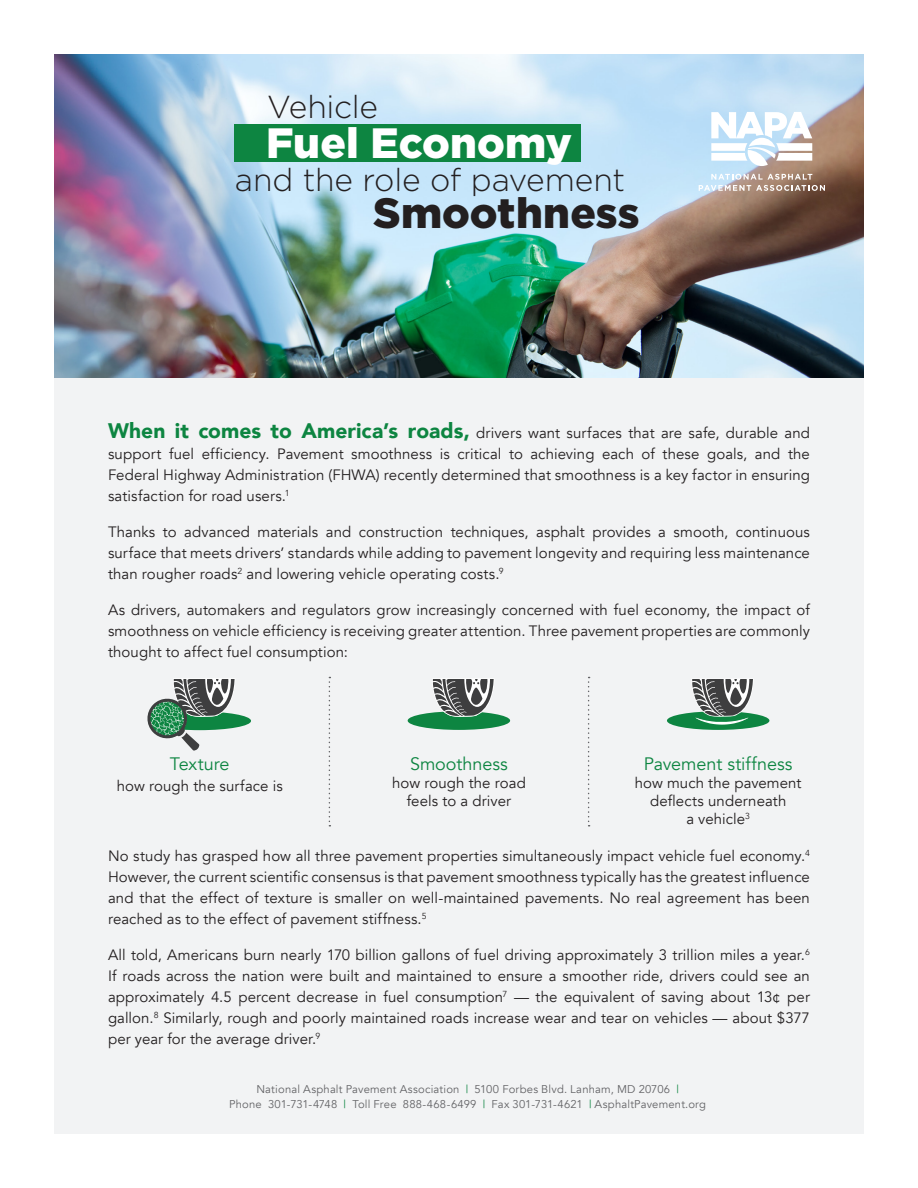
<style>
.page{position:relative;width:918px;height:1188px;background:#fff}
.page>*{position:absolute;margin:0;border:0;box-sizing:border-box;transform-origin:0 0}
.t1{font:900 42.3px "Gotham";color:#fff}
.t2{font:900 42.3px "Gotham";letter-spacing:.005em;color:#231f20}
.t3{font:300 31.8px "Gotham";letter-spacing:-.01em;color:#231f20}
.t4{font:18px "Avenir";color:#0d8541}
.t5{font:15px/21px "Avenir";letter-spacing:.005em;color:#231f20;text-align:justify}
.t6{font:11.25px "Avenir";letter-spacing:.015em;color:#636366}
.s1{font-weight:900;font-size:21px;color:#0d8541}
.s2{color:#0d8541}
</style>
<div class="page">
<img style="left:54px;top:54px;width:810px;height:324px">
<div style="left:54px;top:379px;width:810px;height:755px;background:#f2f3f4"></div>
<svg style="left:699px;top:174px;width:126px;height:17px;background:#bcb0aa"></svg>
<svg style="left:711px;top:112px;width:101px;height:54px"></svg>
<svg style="left:329px;top:677px;width:1px;height:149px"></svg>
<svg style="left:588px;top:677px;width:2px;height:149px"></svg>
<svg style="left:147px;top:679px;width:104px;height:72px"></svg>
<svg style="left:408px;top:679px;width:102px;height:51px"></svg>
<svg style="left:667px;top:679px;width:102px;height:51px"></svg>
<div style="left:234px;top:125px;width:347px;height:37px;background:#0d8541"></div>
<p class="t3" style="left:267px;top:90px;width:112px">Vehicle</p>
<p class="t1" style="left:266px;top:114px;width:307px">Fuel Economy</p>
<p class="t3" style="left:235px;top:163px;width:392px">and the role of pavement</p>
<p class="t2" style="left:373px;top:184px;width:268px">Smoothness</p>
<p class="t5" style="left:108px;top:422px;width:703px"><span class="s1">When it comes to America’s roads,</span> drivers want surfaces that are safe, durable and support fuel efficiency. Pavement smoothness is critical to achieving each of these goals, and the Federal Highway Administration (FHWA) recently determined that smoothness is a key factor in ensuring satisfaction for road users.<sup>1</sup></p>
<p class="t5" style="left:108px;top:521px;width:703px">Thanks to advanced materials and construction techniques, asphalt provides a smooth, continuous surface that meets drivers’ standards while adding to pavement longevity and requiring less maintenance than rougher roads<sup>2</sup> and lowering vehicle operating costs.<sup>9</sup></p>
<p class="t5" style="left:108px;top:599px;width:703px">As drivers, automakers and regulators grow increasingly concerned with fuel economy, the impact of smoothness on vehicle efficiency is receiving greater attention. Three pavement properties are commonly thought to affect fuel consumption:</p>
<p class="t4" style="left:170px;top:753px;width:61px">Texture</p>
<p class="t5" style="left:117px;top:776px;width:167px">how rough the surface is</p>
<p class="t4" style="left:410px;top:753px;width:99px">Smoothness</p>
<p class="t5" style="left:392px;top:774px;width:135px;line-height:18px;text-align:center">how rough the road feels to a driver</p>
<p class="t4" style="left:644px;top:753px;width:150px">Pavement stiffness</p>
<p class="t5" style="left:635px;top:774px;width:168px;line-height:18px;text-align:center">how much the pavement deflects underneath<br>a vehicle<sup>3</sup></p>
<p class="t5" style="left:108px;top:845px;width:703px">No study has grasped how all three pavement properties simultaneously impact vehicle fuel economy.<sup>4<br></sup>However, the current scientific consensus is that pavement smoothness typically has the greatest influence and that the effect of texture is smaller on well-maintained pavements. No real agreement has been reached as to the effect of pavement stiffness.<sup>5</sup></p>
<p class="t5" style="left:108px;top:944px;width:703px">All told, Americans burn nearly 170 billion gallons of fuel driving approximately 3 trillion miles a year.<sup>6<br></sup>If roads across the nation were built and maintained to ensure a smoother ride, drivers could see an approximately 4.5 percent decrease in fuel consumption<sup>7</sup> — the equivalent of saving about 13¢ per gallon.<sup>8</sup> Similarly, rough and poorly maintained roads increase wear and tear on vehicles — about $377 per year for the average driver.<sup>9</sup></p>
<p class="t6" style="left:256px;top:1083px;width:424px">National Asphalt Pavement Association <span class="s2">|</span> 5100 Forbes Blvd. Lanham, MD 20706 <span class="s2">|</span></p>
<p class="t6" style="left:229px;top:1098px;width:478px">Phone 301-731-4748 <span class="s2">|</span> Toll Free 888-468-6499 <span class="s2">|</span> Fax 301-731-4621 <span class="s2">|</span> AsphaltPavement.org</p>
</div>
